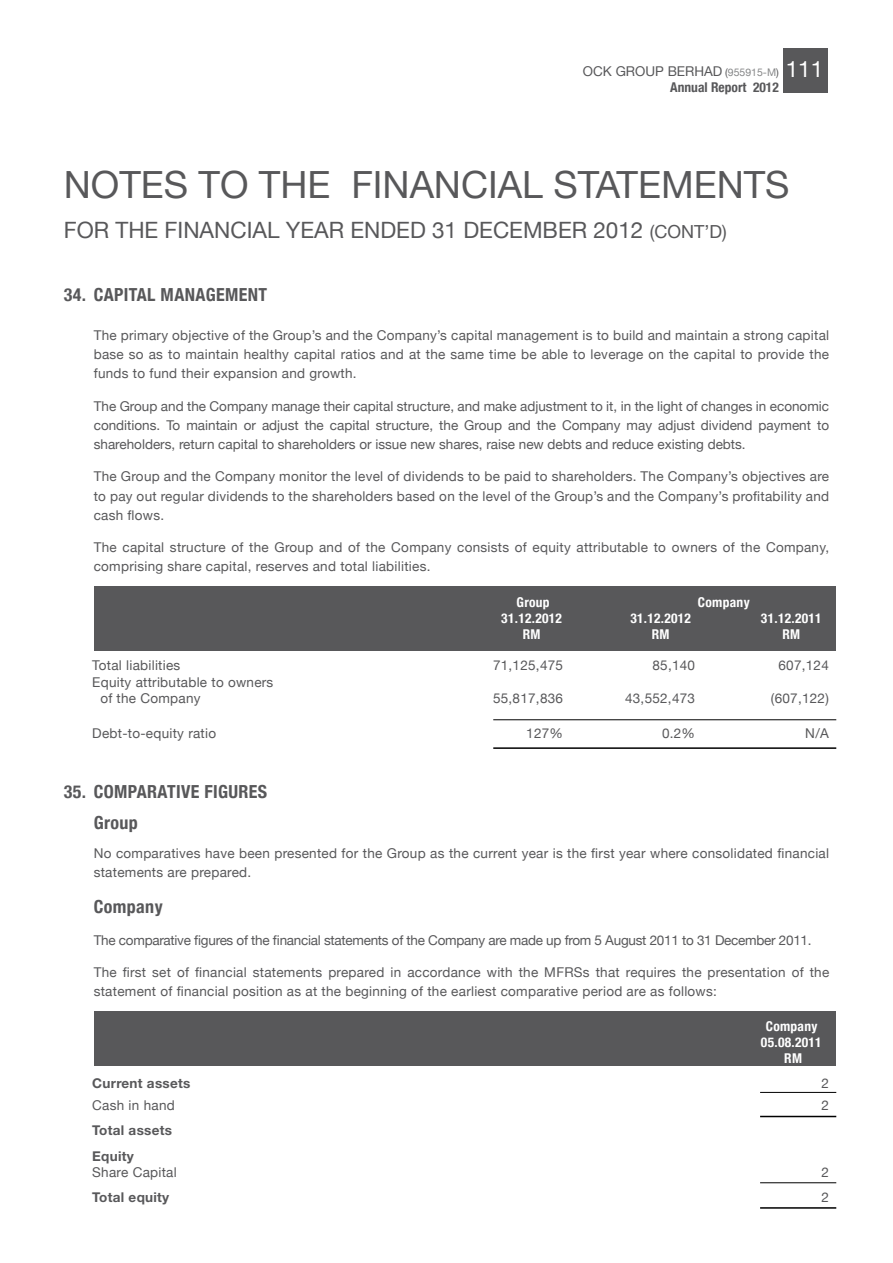
<style>
.page{position:relative;width:893px;height:1263px;background:#fff}
.page>*{position:absolute;margin:0;border:0;box-sizing:border-box;transform-origin:0 0}
.t1{font:37.5px "Helvetica Neue";color:#58585a}
.t2{font:22.5px "Helvetica Neue";color:#58585a}
.t3{font:700 condensed 18px/31.2px "Helvetica Neue";letter-spacing:.02em;color:#58585a}
.t4{font:18px "Helvetica Neue";color:#58585a}
.t5{font:13.5px/19.2px "Helvetica Neue";letter-spacing:.02em;color:#58585a}
.t6{font:13.5px "Helvetica Neue";letter-spacing:-.02em;color:#58585a}
.t7{font:700 condensed 13.5px/15.9px "Helvetica Neue";letter-spacing:.02em;color:#fff;text-align:center}
.t8{font:700 condensed 13.5px/16.2px "Helvetica Neue";color:#58585a}
.t9{font:700 13.5px/25.2px "Helvetica Neue";letter-spacing:.02em;color:#58585a}
.s1{font-weight:400;font-stretch:normal}
.s2{font-weight:400;font-stretch:normal;font-size:10.5px}
.s3{font-weight:400;font-stretch:normal;font-size:10.5px;color:#878889}
.s4{font-weight:400;font-stretch:normal;font-size:22.5px;color:#fff}
.s5{font-size:18px}
</style>
<div class="page">
<div style="left:95px;top:1011px;width:741px;height:54px;background:#58585a"></div>
<div style="left:95px;top:586px;width:741px;height:65px;background:#58585a"></div>
<hr style="left:493px;top:747px;width:343px;height:2px;background:#000">
<hr style="left:493px;top:719px;width:343px;height:1px;background:#000">
<hr style="left:760px;top:1116px;width:76px;height:1px;background:#000">
<hr style="left:760px;top:1092px;width:76px;height:1px;background:#000">
<hr style="left:760px;top:1207px;width:76px;height:2px;background:#000">
<hr style="left:760px;top:1182px;width:76px;height:1px;background:#000">
<div style="left:783px;top:48px;width:45px;height:45px;background:#58585a"></div>
<p class="t8" style="left:670px;top:62px;width:154px;text-indent:-87px"><span class="s1">OCK GROUP BERHAD</span> <span class="s2">(</span><span class="s3">955915-M</span><span class="s2">)</span> <span class="s4">111<br></span>Annual Report 2012</p>
<h1 class="t1" style="left:64px;top:162px;width:727px">NOTES TO THE FINANCIAL STATEMENTS</h1>
<h2 class="t2" style="left:64px;top:217px;width:604px">FOR THE FINANCIAL YEAR ENDED 31 DECEMBER 2012 <span class="s5">(cont</span></h2>
<h3 class="t4" style="left:704px;top:221px;width:24px">’d)</h3>
<h3 class="t3" style="left:64px;top:279px;width:205px">34. CAPITAL MANAGEMENT</h3>
<p class="t5" style="left:94px;top:325px;width:737px;text-align:justify">The primary objective of the Group’s and the Company’s capital management is to build and maintain a strong capital base so as to maintain healthy capital ratios and at the same time be able to leverage on the capital to provide the funds to fund their expansion and growth.</p>
<p class="t5" style="left:94px;top:396px;width:737px;text-align:justify">The Group and the Company manage their capital structure, and make adjustment to it, in the light of changes in economic conditions. To maintain or adjust the capital structure, the Group and the Company may adjust dividend payment to shareholders, return capital to shareholders or issue new shares, raise new debts and reduce existing debts.</p>
<p class="t5" style="left:94px;top:467px;width:737px;text-align:justify">The Group and the Company monitor the level of dividends to be paid to shareholders. The Company’s objectives are to pay out regular dividends to the shareholders based on the level of the Group’s and the Company’s profitability and cash flows.</p>
<p class="t5" style="left:94px;top:538px;width:737px">The capital structure of the Group and of the Company consists of equity attributable to owners of the Company, comprising share capital, reserves and total liabilities.</p>
<p class="t7" style="left:517px;top:594px;width:35px">Group</p>
<p class="t7" style="left:698px;top:594px;width:53px">Company</p>
<p class="t7" style="left:501px;top:610px;width:62px">31.12.2012</p>
<p class="t7" style="left:630px;top:610px;width:62px">31.12.2012</p>
<p class="t7" style="left:761px;top:610px;width:62px">31.12.2011</p>
<p class="t7" style="left:523px;top:626px;width:19px">RM</p>
<p class="t7" style="left:652px;top:626px;width:19px">RM</p>
<p class="t7" style="left:782px;top:626px;width:19px">RM</p>
<p class="t5" style="left:92px;top:656px;width:90px">Total liabilities</p>
<p class="t5" style="left:493px;top:656px;width:71px">71,125,475</p>
<p class="t5" style="left:652px;top:656px;width:44px">85,140</p>
<p class="t5" style="left:778px;top:656px;width:52px">607,124</p>
<p class="t5" style="left:100px;top:673px;width:175px;line-height:16.2px;text-indent:-8px">Equity attributable to owners of the Company</p>
<p class="t5" style="left:493px;top:688px;width:71px">55,817,836</p>
<p class="t5" style="left:625px;top:688px;width:71px">43,552,473</p>
<p class="t5" style="left:771px;top:688px;width:59px">(607,122)</p>
<p class="t5" style="left:92px;top:724px;width:125px">Debt-to-equity ratio</p>
<p class="t5" style="left:526px;top:724px;width:38px">127%</p>
<p class="t5" style="left:662px;top:724px;width:35px">0.2%</p>
<p class="t5" style="left:805px;top:724px;width:25px">N/A</p>
<h3 class="t3" style="left:94px;top:776px;width:174px;text-indent:-30px">35. COMPARATIVE FIGURES<br>Group</h3>
<p class="t5" style="left:94px;top:844px;width:737px">No comparatives have been presented for the Group as the current year is the first year where consolidated financial statements are prepared.</p>
<h3 class="t3" style="left:94px;top:890px;width:70px">Company</h3>
<p class="t6" style="left:94px;top:932px;width:719px">The comparative figures of the financial statements of the Company are made up from 5 August 2011 to 31 December 2011.</p>
<p class="t5" style="left:94px;top:962px;width:737px">The first set of financial statements prepared in accordance with the MFRSs that requires the presentation of the statement of financial position as at the beginning of the earliest comparative period are as follows:</p>
<p class="t7" style="left:761px;top:1018px;width:62px">Company<br>05.08.2011<br>RM</p>
<p class="t9" style="left:92px;top:1070px;width:100px">Current assets</p>
<p class="t5" style="left:821px;top:1073px;width:9px">2</p>
<p class="t5" style="left:92px;top:1096px;width:84px">Cash in hand</p>
<p class="t5" style="left:821px;top:1096px;width:9px">2</p>
<p class="t9" style="left:92px;top:1118px;width:81px">Total assets<br>Equity</p>
<p class="t5" style="left:92px;top:1162px;width:86px">Share Capital</p>
<p class="t5" style="left:821px;top:1162px;width:9px">2</p>
<p class="t9" style="left:92px;top:1184px;width:78px">Total equity</p>
<p class="t5" style="left:821px;top:1187px;width:9px">2</p>
</div>
